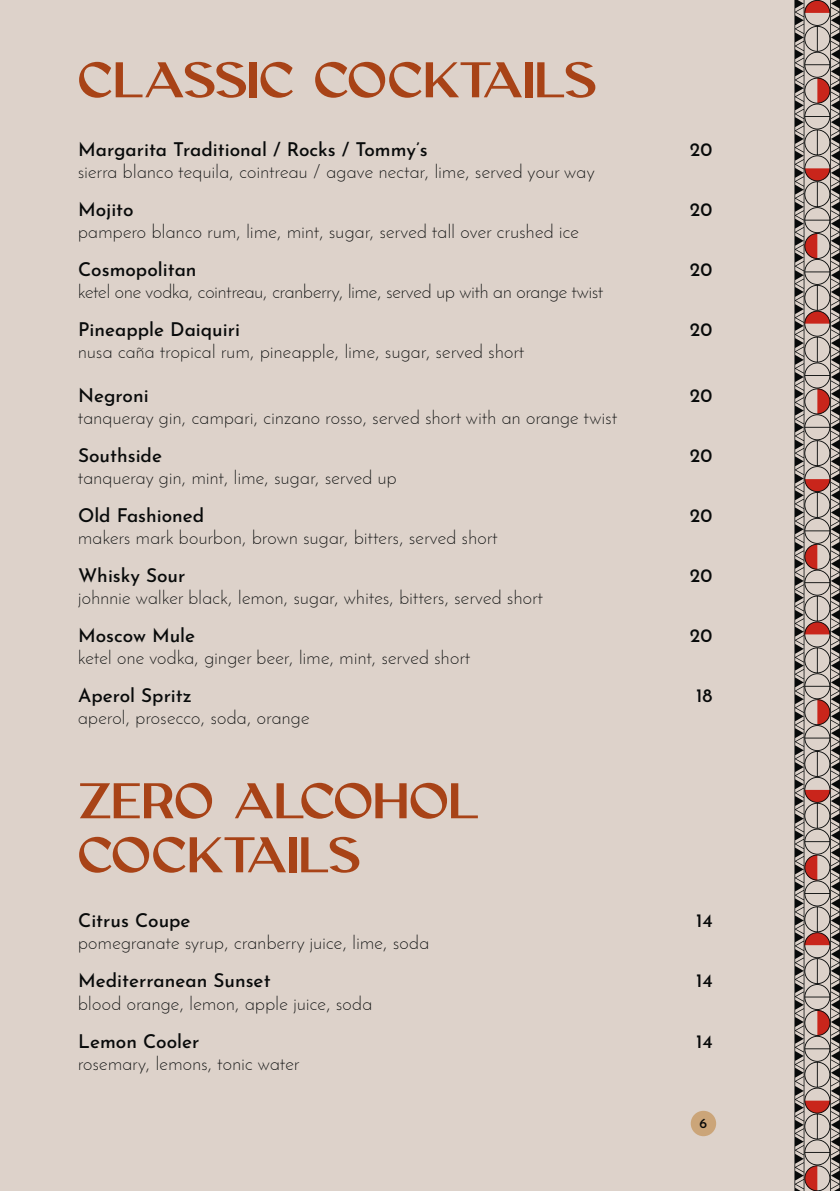
<style>
.page{position:relative;width:840px;height:1191px;background:#fff}
.page>*{position:absolute;margin:0;border:0;box-sizing:border-box;transform-origin:0 0}
.t1{font:50px/54px "New Boho";letter-spacing:-.015em;color:#a84317}
.t2{font:300 19px "Josefin Sans";letter-spacing:.02em;color:#080a0a}
.t3{font:100 19px "Josefin Sans";color:#080a0a}
.t4{font:300 19px "Josefin Sans";color:#080a0a}
.t5{font:100 14px "Josefin Sans";color:#080a0a}
</style>
<div class="page">
<div style="left:0;top:0;width:839px;height:1191px;background:#ddd2ca"></div>
<svg style="left:794px;top:0;width:45px;height:1191px"></svg>
<div style="left:690px;top:1110px;width:25px;height:26px;background:#cba579;border-radius:50%"></div>
<h1 class="t1" style="left:78px;top:55px;width:519px">CLASSIC COCKTAILS</h1>
<p class="t3" style="left:78px;top:135px;width:351px">Margarita Traditional / Rocks / Tommy’s</p>
<p class="t3" style="left:689px;top:135px;width:24px">20</p>
<p class="t2" style="left:78px;top:160px;width:517px">sierra blanco tequila, cointreau / agave nectar, lime, served your way</p>
<p class="t3" style="left:78px;top:195px;width:57px">Mojito</p>
<p class="t3" style="left:689px;top:195px;width:24px">20</p>
<p class="t2" style="left:78px;top:220px;width:502px">pampero blanco rum, lime, mint, sugar, served tall over crushed ice</p>
<p class="t3" style="left:78px;top:255px;width:120px">Cosmopolitan</p>
<p class="t3" style="left:689px;top:255px;width:24px">20</p>
<p class="t4" style="left:78px;top:280px;width:526px">ketel one vodka, cointreau, cranberry, lime, served up with an orange twist</p>
<p class="t3" style="left:78px;top:315px;width:163px">Pineapple Daiquiri</p>
<p class="t3" style="left:689px;top:315px;width:24px">20</p>
<p class="t2" style="left:78px;top:340px;width:447px">nusa caña tropical rum, pineapple, lime, sugar, served short</p>
<p class="t3" style="left:78px;top:381px;width:72px">Negroni</p>
<p class="t3" style="left:689px;top:381px;width:24px">20</p>
<p class="t2" style="left:78px;top:406px;width:540px">tanqueray gin, campari, cinzano rosso, served short with an orange twist</p>
<p class="t3" style="left:78px;top:441px;width:85px">Southside</p>
<p class="t3" style="left:689px;top:441px;width:24px">20</p>
<p class="t2" style="left:78px;top:466px;width:320px">tanqueray gin, mint, lime, sugar, served up</p>
<p class="t3" style="left:78px;top:501px;width:128px">Old Fashioned</p>
<p class="t3" style="left:689px;top:501px;width:24px">20</p>
<p class="t2" style="left:78px;top:526px;width:421px">makers mark bourbon, brown sugar, bitters, served short</p>
<p class="t3" style="left:78px;top:561px;width:109px">Whisky Sour</p>
<p class="t3" style="left:689px;top:561px;width:24px">20</p>
<p class="t2" style="left:78px;top:586px;width:466px">johnnie walker black, lemon, sugar, whites, bitters, served short</p>
<p class="t3" style="left:78px;top:621px;width:119px">Moscow Mule</p>
<p class="t3" style="left:689px;top:621px;width:24px">20</p>
<p class="t2" style="left:78px;top:646px;width:393px">ketel one vodka, ginger beer, lime, mint, served short</p>
<p class="t3" style="left:78px;top:681px;width:115px">Aperol Spritz</p>
<p class="t3" style="left:695px;top:681px;width:18px">18</p>
<p class="t2" style="left:78px;top:706px;width:233px">aperol, prosecco, soda, orange</p>
<h1 class="t1" style="left:78px;top:776px;width:403px">ZERO ALCOHOL<br>COCKTAILS</h1>
<p class="t3" style="left:78px;top:906px;width:114px">Citrus Coupe</p>
<p class="t3" style="left:695px;top:906px;width:18px">14</p>
<p class="t2" style="left:78px;top:931px;width:352px">pomegranate syrup, cranberry juice, lime, soda</p>
<p class="t3" style="left:78px;top:966px;width:194px">Mediterranean Sunset</p>
<p class="t3" style="left:695px;top:966px;width:18px">14</p>
<p class="t2" style="left:78px;top:991px;width:295px">blood orange, lemon, apple juice, soda</p>
<p class="t3" style="left:78px;top:1026px;width:123px">Lemon Cooler</p>
<p class="t3" style="left:695px;top:1026px;width:18px">14</p>
<p class="t2" style="left:78px;top:1051px;width:222px">rosemary, lemons, tonic water</p>
<p class="t5" style="left:699px;top:1113px;width:9px">6</p>
</div>
